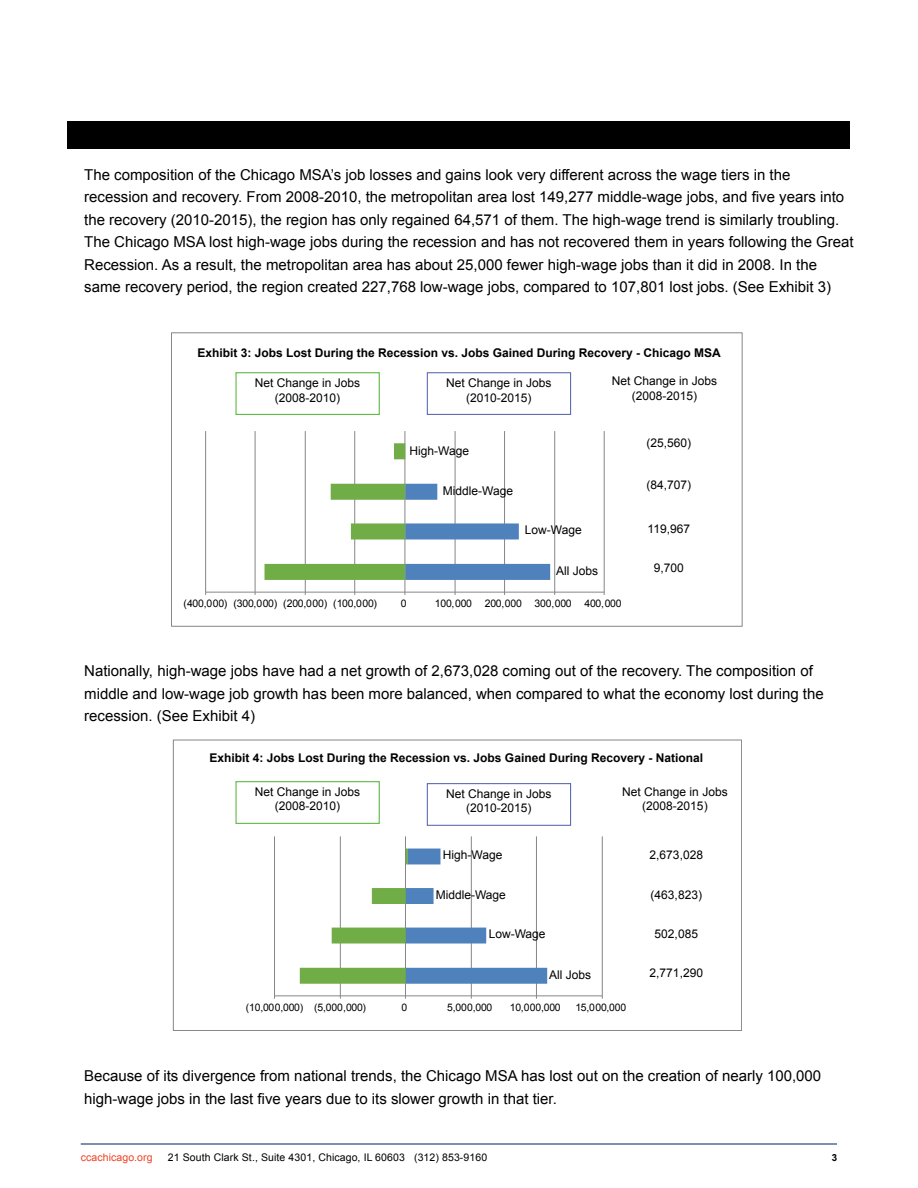
<style>
.page{position:relative;width:918px;height:1188px;background:#fff}
.page>*{position:absolute;margin:0;border:0;box-sizing:border-box;transform-origin:0 0}
.t1{font:15px/22.5px "Arial";color:#000}
.t2{font:12px/14.4px "Arial";color:#000;text-align:center}
.t3{font:700 12px "Arial";color:#000}
.t4{font:10.5px "Arial";letter-spacing:-.025em;color:#000}
.t5{font:10.5px "Arial";letter-spacing:.01em;color:#000}
.t6{font:10.5px "Arial";letter-spacing:.01em;color:#ef4123}
.t7{font:700 10.5px "Arial";letter-spacing:-.01em;color:#000}
.t8{font:700 10.35px/11.9px "Arial";letter-spacing:-.01em;color:#000;text-align:center}
.t9{font:10.35px "Arial";letter-spacing:-.025em;color:#000}
.t10{font:700 9.75px "Arial";color:#000}
</style>
<div class="page">
<hr style="left:81px;top:1144px;width:756px;height:1px;background:#002060">
<hr style="left:274px;top:836px;width:1px;height:160px;background:#868686">
<hr style="left:340px;top:836px;width:1px;height:160px;background:#868686">
<hr style="left:405px;top:836px;width:1px;height:160px;background:#868686">
<hr style="left:471px;top:836px;width:1px;height:160px;background:#868686">
<hr style="left:536px;top:836px;width:1px;height:160px;background:#868686">
<hr style="left:602px;top:836px;width:1px;height:160px;background:#868686">
<svg style="left:300px;top:849px;width:247px;height:135px"></svg>
<hr style="left:275px;top:996px;width:327px;height:1px;background:#868686">
<div style="left:173px;top:740px;width:569px;height:291px;border:1px solid #868686"></div>
<hr style="left:205px;top:431px;width:1px;height:161px;background:#868686">
<hr style="left:255px;top:431px;width:1px;height:161px;background:#868686">
<hr style="left:305px;top:431px;width:1px;height:161px;background:#868686">
<hr style="left:354px;top:431px;width:1px;height:161px;background:#868686">
<hr style="left:405px;top:431px;width:1px;height:161px;background:#868686">
<hr style="left:455px;top:431px;width:1px;height:161px;background:#868686">
<hr style="left:504px;top:431px;width:1px;height:161px;background:#868686">
<hr style="left:554px;top:431px;width:1px;height:161px;background:#868686">
<hr style="left:604px;top:431px;width:1px;height:161px;background:#868686">
<svg style="left:265px;top:443px;width:285px;height:137px"></svg>
<hr style="left:206px;top:592px;width:398px;height:1px;background:#868686">
<div style="left:171px;top:332px;width:572px;height:295px;border:1px solid #868686"></div>
<div style="left:68px;top:122px;width:782px;height:27px;background:#000"></div>
<div style="left:235px;top:781px;width:145px;height:43px;border:1px solid #5fbb46"></div>
<div style="left:235px;top:372px;width:145px;height:43px;border:1px solid #5fbb46"></div>
<div style="left:427px;top:372px;width:144px;height:43px;border:1px solid #616db3"></div>
<div style="left:427px;top:783px;width:144px;height:43px;border:1px solid #616db3"></div>
<div style="left:366px;top:433px;width:27px;height:38px;background:#fff"></div>
<p class="t1" style="left:84px;top:163px;width:771px">The composition of the Chicago MSA’s job losses and gains look very different across the wage tiers in the recession and recovery. From 2008-2010, the metropolitan area lost 149,277 middle-wage jobs, and five years into the recovery (2010-2015), the region has only regained 64,571 of them. The high-wage trend is similarly troubling.<br>The Chicago MSA lost high-wage jobs during the recession and has not recovered them in years following the Great Recession. As a result, the metropolitan area has about 25,000 fewer high-wage jobs than it did in 2008. In the same recovery period, the region created 227,768 low-wage jobs, compared to 107,801 lost jobs. (See Exhibit 3)</p>
<p class="t3" style="left:198px;top:345px;width:525px">Exhibit 3: Jobs Lost During the Recession vs. Jobs Gained During Recovery - Chicago MSA</p>
<p class="t7" style="left:421px;top:350px;width:74px">(Chicago MSA)</p>
<p class="t2" style="left:255px;top:376px;width:107px">Net Change in Jobs (2008-2010)</p>
<p class="t2" style="left:446px;top:376px;width:107px">Net Change in Jobs (2010-2015)</p>
<p class="t2" style="left:410px;top:444px;width:61px">High-Wage</p>
<p class="t2" style="left:443px;top:483px;width:72px">Middle-Wage</p>
<p class="t2" style="left:525px;top:523px;width:58px">Low-Wage</p>
<p class="t2" style="left:556px;top:564px;width:44px">All Jobs</p>
<p class="t2" style="left:612px;top:374px;width:107px">Net Change in Jobs (2008-2015)</p>
<p class="t2" style="left:646px;top:436px;width:46px">(25,560)</p>
<p class="t2" style="left:646px;top:477px;width:46px">(84,707)</p>
<p class="t2" style="left:648px;top:521px;width:44px">119,967</p>
<p class="t2" style="left:654px;top:561px;width:32px">9,700</p>
<p class="t4" style="left:184px;top:597px;width:195px">(400,000) (300,000) (200,000) (100,000)</p>
<p class="t5" style="left:401px;top:597px;width:7px">0</p>
<p class="t4" style="left:435px;top:597px;width:188px">100,000 200,000 300,000 400,000</p>
<p class="t1" style="left:84px;top:660px;width:741px">Nationally, high-wage jobs have had a net growth of 2,673,028 coming out of the recovery. The composition of middle and low-wage job growth has been more balanced, when compared to what the economy lost during the recession. (See Exhibit 4)</p>
<p class="t8" style="left:236px;top:746px;width:355px">Exhibit 4: Jobs Lost During Recession vs. Jobs Gained During Recovery (National)</p>
<p class="t3" style="left:210px;top:749px;width:495px">Exhibit 4: Jobs Lost During the Recession vs. Jobs Gained During Recovery - National</p>
<p class="t2" style="left:622px;top:785px;width:107px">Net Change in Jobs (2008-2015)</p>
<p class="t2" style="left:650px;top:848px;width:55px">2,673,028</p>
<p class="t2" style="left:255px;top:784px;width:107px">Net Change in Jobs (2008-2010)</p>
<p class="t2" style="left:446px;top:786px;width:107px">Net Change in Jobs (2010-2015)</p>
<p class="t2" style="left:443px;top:848px;width:61px">High-Wage</p>
<p class="t2" style="left:436px;top:888px;width:72px">Middle-Wage</p>
<p class="t2" style="left:489px;top:927px;width:58px">Low-Wage</p>
<p class="t2" style="left:549px;top:968px;width:44px">All Jobs</p>
<p class="t9" style="left:246px;top:1000px;width:122px">(10,000,000) (5,000,000)</p>
<p class="t9" style="left:401px;top:1000px;width:7px">0</p>
<p class="t9" style="left:447px;top:1000px;width:47px">5,000,000</p>
<p class="t9" style="left:510px;top:1000px;width:52px">10,000,000</p>
<p class="t9" style="left:575px;top:1000px;width:52px">15,000,000</p>
<p class="t2" style="left:651px;top:887px;width:53px">(463,823)</p>
<p class="t2" style="left:655px;top:926px;width:45px">502,085</p>
<p class="t2" style="left:650px;top:966px;width:55px">2,771,290</p>
<p class="t1" style="left:84px;top:1065px;width:739px">Because of its divergence from national trends, the Chicago MSA has lost out on the creation of nearly 100,000 high-wage jobs in the last five years due to its slower growth in that tier.</p>
<p class="t6" style="left:81px;top:1151px;width:73px">ccachicago.org</p>
<p class="t5" style="left:168px;top:1151px;width:321px">21 South Clark St., Suite 4301, Chicago, IL 60603 (312) 853-9160</p>
<p class="t10" style="left:832px;top:1151px;width:7px">3</p>
</div>
